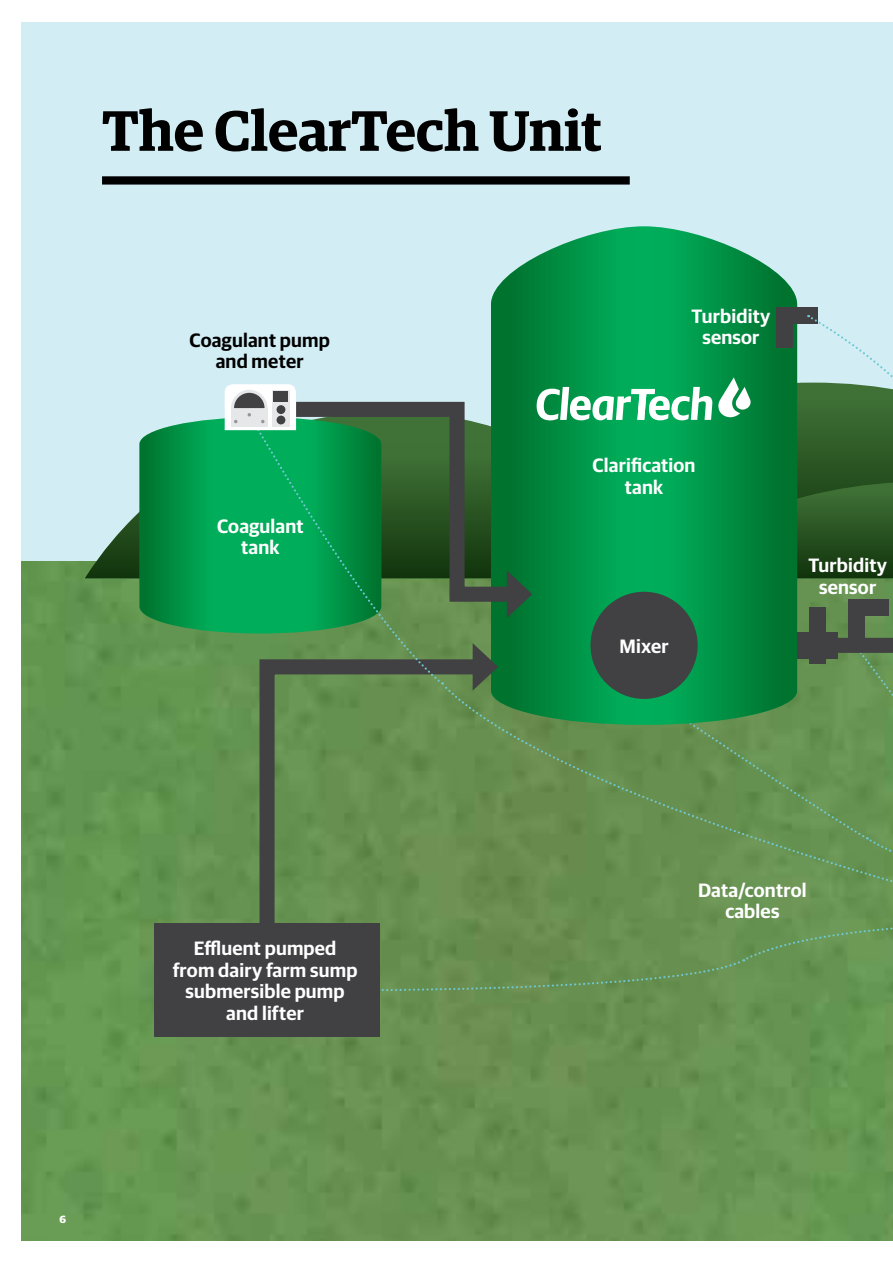
<style>
.page{position:relative;width:893px;height:1263px;background:#fff}
.page>*{position:absolute;margin:0;border:0;box-sizing:border-box;transform-origin:0 0}
.t1{font:600 57px "Guardian Egyp";color:#000}
.t2{font:600 19.35px/21.5px "Guardian Sans";letter-spacing:.01em;color:#fff;text-align:center}
.t3{font:600 19.35px/21.5px "Guardian Sans";letter-spacing:.01em;color:#000;text-align:center}
.t4{font:700 10.5px "Guardian Sans";color:#fff}
</style>
<div class="page">
<div style="left:21px;top:22px;width:872px;height:612px;background:#d2edf4"></div>
<img style="left:21px;top:561px;width:872px;height:679px">
<svg style="left:85px;top:512px;width:54px;height:66px"></svg>
<svg style="left:380px;top:921px;width:513px;height:71px;background:#679152"></svg>
<div style="left:214px;top:417px;width:37px;height:216px;background:#00ad5a"></div>
<svg style="left:139px;top:419px;width:75px;height:214px;background:#0b934a"></svg>
<div style="left:154px;top:923px;width:226px;height:114px;background:#414042"></div>
<svg style="left:491px;top:226px;width:145px;height:456px"></svg>
<svg style="left:654px;top:226px;width:143px;height:404px"></svg>
<div style="left:590px;top:592px;width:108px;height:107px;background:#414042;border-radius:50%"></div>
<div style="left:848px;top:599px;width:16px;height:41px;background:#414042"></div>
<div style="left:809px;top:607px;width:16px;height:57px;background:#414042"></div>
<div style="left:777px;top:307px;width:40px;height:16px;background:#414042"></div>
<svg style="left:252px;top:652px;width:246px;height:286px;background:#62874f"></svg>
<svg style="left:473px;top:643px;width:25px;height:39px"></svg>
<svg style="left:440px;top:682px;width:453px;height:227px;background:#5d8d4e"></svg>
<svg style="left:251px;top:430px;width:191px;height:254px;background:#3b8d51"></svg>
<svg style="left:642px;top:630px;width:251px;height:258px;background:#538a4e"></svg>
<svg style="left:274px;top:401px;width:174px;height:208px;background:#1a8041"></svg>
<svg style="left:448px;top:315px;width:445px;height:303px;background:#258c52"></svg>
<svg style="left:225px;top:384px;width:71px;height:46px;background:#cececf"></svg>
<div style="left:102px;top:176px;width:528px;height:9px;background:#000"></div>
<h1 class="t1" style="left:102px;top:89px;width:502px">The ClearTech Unit</h1>
<p class="t3" style="left:189px;top:328px;width:142px">Coagulant pump and meter</p>
<p class="t2" style="left:217px;top:514px;width:88px">Coagulant tank</p>
<p class="t2" style="left:692px;top:303px;width:80px">Turbidity sensor</p>
<p class="t2" style="left:593px;top:453px;width:104px">Clarification tank</p>
<p class="t2" style="left:619px;top:634px;width:51px">Mixer</p>
<p class="t2" style="left:808px;top:553px;width:80px">Turbidity sensor</p>
<p class="t4" style="left:60px;top:1212px;width:8px">6</p>
<p class="t2" style="left:173px;top:936px;width:186px">Effluent pumped from dairy farm sump submersible pump and lifter</p>
<p class="t2" style="left:698px;top:877px;width:110px">Data/control cables</p>
</div>
